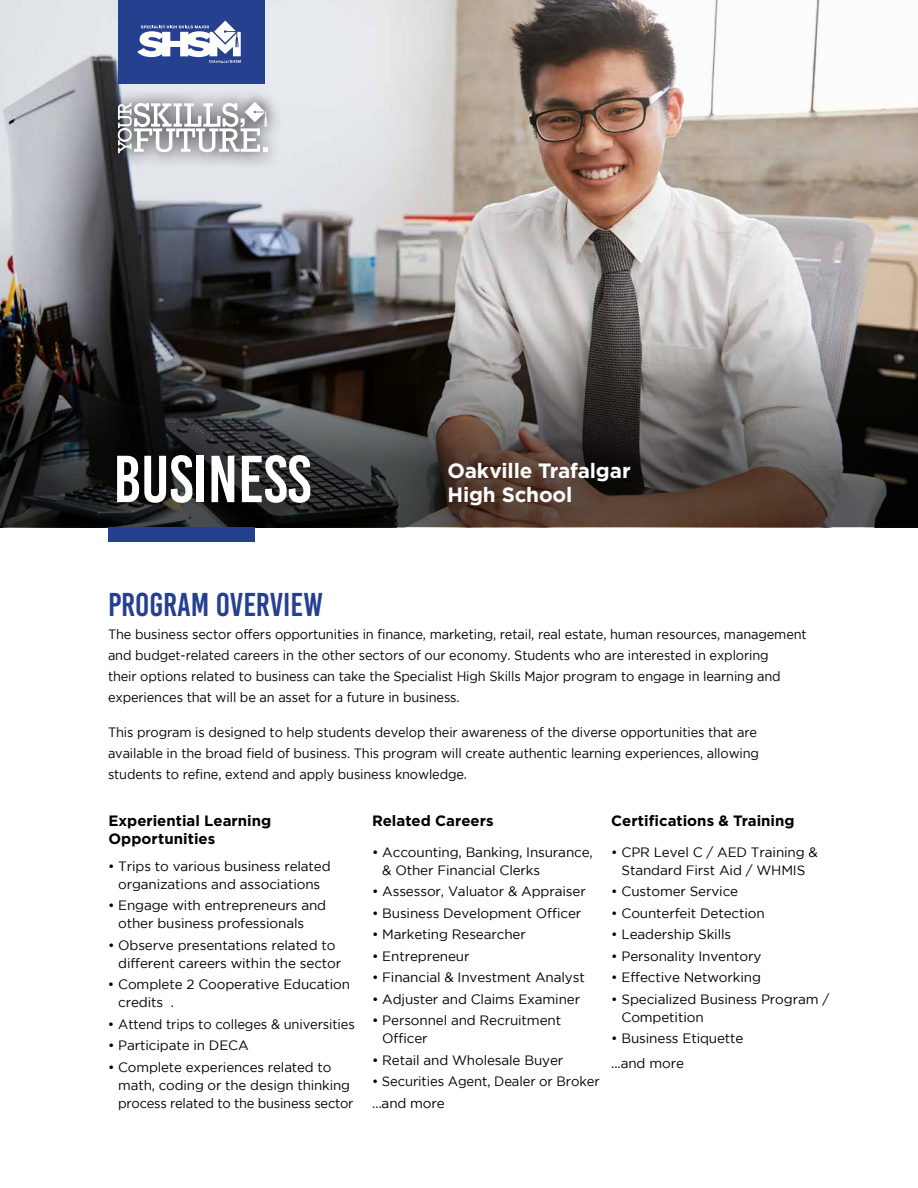
<style>
.page{position:relative;width:918px;height:1188px;background:#fff}
.page>*{position:absolute;margin:0;border:0;box-sizing:border-box;transform-origin:0 0}
.t1{font:66.3px "Bebas Kai";color:#fff}
.t2{font:33px "Bebas Kai";color:#25408f}
.t3{font:700 20.7px/24.2px "Gotham";letter-spacing:-.01em;color:#fff}
.t4{font:700 15px/18px "Gotham";color:#000}
.t5{font:13.5px/18px "Gotham";letter-spacing:-.01em;color:#000}
.t6{font:13.5px/21px "Gotham";letter-spacing:-.01em;color:#000;scale:.95 1}
</style>
<div class="page">
<img style="left:0;top:0;width:918px;height:527px">
<div style="left:108px;top:527px;width:147px;height:14px;background:#25408f"></div>
<div style="left:118px;top:0;width:147px;height:83px;background:#25408f"></div>
<svg style="left:137px;top:21px;width:104px;height:42px"></svg>
<svg style="left:104px;top:89px;width:179px;height:79px;background:#b3b5ba"></svg>
<svg style="left:118px;top:102px;width:150px;height:51px"></svg>
<h1 class="t1" style="left:113px;top:444px;width:199px">BUSINESS</h1>
<h3 class="t3" style="left:447px;top:458px;width:185px">Oakville Trafalgar<br>High School</h3>
<h2 class="t2" style="left:108px;top:587px;width:216px">PROGRAM OVERVIEW</h2>
<p class="t6" style="left:108px;top:624px;width:737px">The business sector offers opportunities in finance, marketing, retail, real estate, human resources, management and budget-related careers in the other sectors of our economy. Students who are interested in exploring<br>their options related to business can take the Specialist High Skills Major program to engage in learning and experiences that will be an asset for a future in business.</p>
<p class="t6" style="left:108px;top:721px;width:687px">This program is designed to help students develop their awareness of the diverse opportunities that are available in the broad field of business. This program will create authentic learning experiences, allowing students to refine, extend and apply business knowledge.</p>
<p class="t4" style="left:611px;top:812px;width:185px">Certifications &amp; Training</p>
<p class="t4" style="left:108px;top:812px;width:164px">Experiential Learning<br>Opportunities</p>
<p class="t4" style="left:372px;top:812px;width:123px">Related Careers</p>
<p class="t5" style="left:108px;top:857px;width:224px;text-align:center">• Trips to various business related organizations and associations</p>
<p class="t5" style="left:118px;top:896px;width:209px;text-indent:-10px">• Engage with entrepreneurs and other business professionals</p>
<p class="t5" style="left:118px;top:936px;width:225px;text-indent:-10px">• Observe presentations related to different careers within the sector</p>
<p class="t5" style="left:118px;top:975px;width:233px;text-indent:-10px">• Complete 2 Cooperative Education credits .</p>
<p class="t5" style="left:108px;top:1015px;width:248px">• Attend trips to colleges &amp; universities</p>
<p class="t5" style="left:108px;top:1036px;width:142px">• Participate in DECA</p>
<p class="t5" style="left:118px;top:1058px;width:237px;text-indent:-10px">• Complete experiences related to math, coding or the design thinking process related to the business sector</p>
<p class="t5" style="left:611px;top:843px;width:208px;text-align:center">• CPR Level C / AED Training &amp;<br>Standard First Aid / WHMIS</p>
<p class="t5" style="left:611px;top:882px;width:129px">• Customer Service</p>
<p class="t5" style="left:611px;top:904px;width:155px">• Counterfeit Detection</p>
<p class="t5" style="left:611px;top:925px;width:121px">• Leadership Skills</p>
<p class="t5" style="left:611px;top:947px;width:152px">• Personality Inventory</p>
<p class="t5" style="left:611px;top:968px;width:151px">• Effective Networking</p>
<p class="t5" style="left:622px;top:990px;width:209px;text-indent:-10px">• Specialized Business Program /<br>Competition</p>
<p class="t5" style="left:611px;top:1026px;width:134px;line-height:24.5px">• Business Etiquette ...and more</p>
<p class="t5" style="left:382px;top:843px;width:212px;text-indent:-10px">• Accounting, Banking, Insurance, &amp; Other Financial Clerks</p>
<p class="t5" style="left:372px;top:882px;width:215px">• Assessor, Valuator &amp; Appraiser</p>
<p class="t5" style="left:372px;top:904px;width:211px">• Business Development Officer</p>
<p class="t5" style="left:372px;top:925px;width:155px">• Marketing Researcher</p>
<p class="t5" style="left:372px;top:947px;width:99px">• Entrepreneur</p>
<p class="t5" style="left:372px;top:968px;width:214px">• Financial &amp; Investment Analyst</p>
<p class="t5" style="left:372px;top:990px;width:210px">• Adjuster and Claims Examiner</p>
<p class="t5" style="left:382px;top:1011px;width:180px;text-indent:-10px">• Personnel and Recruitment<br>Officer</p>
<p class="t5" style="left:372px;top:1051px;width:193px">• Retail and Wholesale Buyer</p>
<p class="t5" style="left:372px;top:1071px;width:229px;line-height:21.5px">• Securities Agent, Dealer or Broker …and more</p>
</div>
